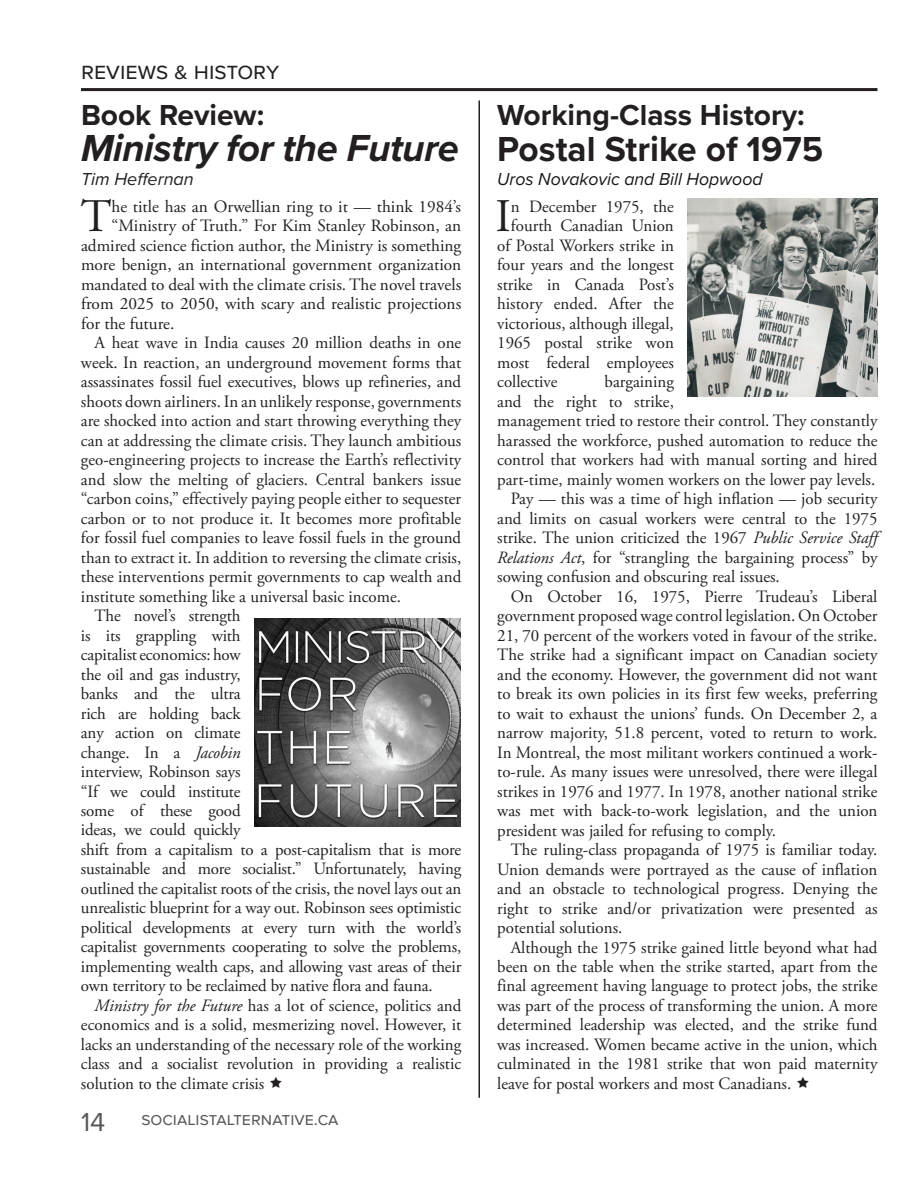
<style>
.page{position:relative;width:918px;height:1188px;background:#fff}
.page>*{position:absolute;margin:0;border:0;box-sizing:border-box;transform-origin:0 0}
.t1{font:46.65px "Adobe Garamond Pro";color:#231f20}
.t2{font:italic 700 39px "Proxima Nova";letter-spacing:-.01em;color:#231f20}
.t3{font:700 36px "Proxima Nova";color:#231f20}
.t4{font:700 30px "Proxima Nova";color:#231f20}
.t5{font:27px "Proxima Nova";color:#57585a}
.t6{font:24px "Proxima Nova";color:#231f20}
.t7{font:italic 18px "Proxima Nova";color:#181717}
.t8{font:18px "Proxima Nova";color:#57585a}
.t9{font:italic 18px "Proxima Nova";color:#231f20}
.t10{font:17.25px "Adobe Garamond Pro";color:#231f20}
.s1{font-style:italic}
</style>
<div class="page">
<hr style="left:81px;top:88px;width:796px;height:3px;background:#231f20">
<hr style="left:478px;top:100px;width:2px;height:998px;background:#231f20">
<img style="left:254px;top:619px;width:206px;height:207px">
<img style="left:687px;top:199px;width:191px;height:197px">
<h3 class="t6" style="left:81px;top:53px;width:200px">reviews &amp; history</h3>
<h3 class="t4" style="left:81px;top:92px;width:185px">Book Review:</h3>
<h2 class="t2" style="left:81px;top:119px;width:379px">Ministry for the Future</h2>
<p class="t9" style="left:81px;top:165px;width:114px">Tim Heffernan</p>
<h1 class="t1" style="left:81px;top:188px;width:32px">T</h1>
<p class="t10" style="left:111px;top:196px;width:351px">he title has an Orwellian ring to it — think 1984’s</p>
<p class="t10" style="left:111px;top:215px;width:351px">“Ministry of Truth.” For Kim Stanley Robinson, an</p>
<p class="t10" style="left:81px;top:235px;width:382px">admired science fiction author, the Ministry is something</p>
<p class="t10" style="left:81px;top:254px;width:382px">more benign, an international government organization</p>
<p class="t10" style="left:81px;top:274px;width:382px">mandated to deal with the climate crisis. The novel travels</p>
<p class="t10" style="left:81px;top:293px;width:382px">from 2025 to 2050, with scary and realistic projections</p>
<p class="t10" style="left:81px;top:313px;width:95px">for the future.</p>
<p class="t10" style="left:95px;top:332px;width:368px">A heat wave in India causes 20 million deaths in one</p>
<p class="t10" style="left:81px;top:352px;width:382px">week. In reaction, an underground movement forms that</p>
<p class="t10" style="left:81px;top:371px;width:382px">assassinates fossil fuel executives, blows up refineries, and</p>
<p class="t10" style="left:81px;top:391px;width:382px">shoots down airliners. In an unlikely response, governments</p>
<p class="t10" style="left:81px;top:410px;width:382px">are shocked into action and start throwing everything they</p>
<p class="t10" style="left:81px;top:430px;width:382px">can at addressing the climate crisis. They launch ambitious</p>
<p class="t10" style="left:81px;top:449px;width:382px">geo-engineering projects to increase the Earth’s reflectivity</p>
<p class="t10" style="left:81px;top:469px;width:382px">and slow the melting of glaciers. Central bankers issue</p>
<p class="t10" style="left:81px;top:488px;width:382px">“carbon coins,” effectively paying people either to sequester</p>
<p class="t10" style="left:81px;top:508px;width:382px">carbon or to not produce it. It becomes more profitable</p>
<p class="t10" style="left:81px;top:527px;width:382px">for fossil fuel companies to leave fossil fuels in the ground</p>
<p class="t10" style="left:81px;top:547px;width:382px">than to extract it. In addition to reversing the climate crisis,</p>
<p class="t10" style="left:81px;top:566px;width:382px">these interventions permit governments to cap wealth and</p>
<p class="t10" style="left:81px;top:586px;width:321px">institute something like a universal basic income.</p>
<p class="t10" style="left:95px;top:605px;width:148px">The novel’s strength</p>
<p class="t10" style="left:81px;top:625px;width:161px">is its grappling with</p>
<p class="t10" style="left:81px;top:644px;width:161px">capitalist economics: how</p>
<p class="t10" style="left:81px;top:664px;width:161px">the oil and gas industry,</p>
<p class="t10" style="left:81px;top:683px;width:161px">banks and the ultra</p>
<p class="t10" style="left:81px;top:703px;width:161px">rich are holding back</p>
<p class="t10" style="left:81px;top:722px;width:161px">any action on climate</p>
<p class="t10" style="left:81px;top:742px;width:161px">change. In a <span class="s1">Jacobin</span></p>
<p class="t10" style="left:81px;top:761px;width:161px">interview, Robinson says</p>
<p class="t10" style="left:81px;top:781px;width:161px">“If we could institute</p>
<p class="t10" style="left:81px;top:800px;width:161px">some of these good</p>
<p class="t10" style="left:81px;top:820px;width:161px">ideas, we could quickly</p>
<p class="t10" style="left:81px;top:839px;width:382px">shift from a capitalism to a post-capitalism that is more</p>
<p class="t10" style="left:81px;top:859px;width:382px">sustainable and more socialist.” Unfortunately, having</p>
<p class="t10" style="left:81px;top:878px;width:382px">outlined the capitalist roots of the crisis, the novel lays out an</p>
<p class="t10" style="left:81px;top:898px;width:382px">unrealistic blueprint for a way out. Robinson sees optimistic</p>
<p class="t10" style="left:81px;top:917px;width:382px">political developments at every turn with the world’s</p>
<p class="t10" style="left:81px;top:937px;width:382px">capitalist governments cooperating to solve the problems,</p>
<p class="t10" style="left:81px;top:956px;width:382px">implementing wealth caps, and allowing vast areas of their</p>
<p class="t10" style="left:81px;top:976px;width:353px">own territory to be reclaimed by native flora and fauna.</p>
<p class="t10" style="left:95px;top:995px;width:368px"><span class="s1">Ministry for the Future</span> has a lot of science, politics and</p>
<p class="t10" style="left:81px;top:1015px;width:382px">economics and is a solid, mesmerizing novel. However, it</p>
<p class="t10" style="left:81px;top:1034px;width:382px">lacks an understanding of the necessary role of the working</p>
<p class="t10" style="left:81px;top:1054px;width:382px">class and a socialist revolution in providing a realistic</p>
<p class="t10" style="left:81px;top:1073px;width:185px">solution to the climate crisis</p>
<h3 class="t5" style="left:81px;top:1102px;width:26px">14</h3>
<p class="t8" style="left:141px;top:1106px;width:198px">socialistalternative.ca</p>
<h3 class="t4" style="left:497px;top:92px;width:309px">Working-Class History:</h3>
<h3 class="t3" style="left:497px;top:122px;width:327px">Postal Strike of 1975</h3>
<p class="t7" style="left:497px;top:165px;width:267px">Uros Novakovic and Bill Hopwood</p>
<h1 class="t1" style="left:495px;top:188px;width:17px">I</h1>
<p class="t10" style="left:511px;top:196px;width:164px">n December 1975, the</p>
<p class="t10" style="left:511px;top:215px;width:164px">fourth Canadian Union</p>
<p class="t10" style="left:497px;top:235px;width:178px">of Postal Workers strike in</p>
<p class="t10" style="left:497px;top:254px;width:178px">four years and the longest</p>
<p class="t10" style="left:497px;top:274px;width:178px">strike in Canada Post’s</p>
<p class="t10" style="left:497px;top:293px;width:178px">history ended. After the</p>
<p class="t10" style="left:497px;top:313px;width:178px">victorious, although illegal,</p>
<p class="t10" style="left:497px;top:332px;width:178px">1965 postal strike won</p>
<p class="t10" style="left:497px;top:352px;width:178px">most federal employees</p>
<p class="t10" style="left:497px;top:371px;width:62px">collective</p>
<p class="t10" style="left:605px;top:371px;width:71px">bargaining</p>
<p class="t10" style="left:497px;top:391px;width:178px">and the right to strike,</p>
<p class="t10" style="left:497px;top:410px;width:382px">management tried to restore their control. They constantly</p>
<p class="t10" style="left:497px;top:430px;width:382px">harassed the workforce, pushed automation to reduce the</p>
<p class="t10" style="left:497px;top:449px;width:382px">control that workers had with manual sorting and hired</p>
<p class="t10" style="left:497px;top:469px;width:379px">part-time, mainly women workers on the lower pay levels.</p>
<p class="t10" style="left:511px;top:488px;width:368px">Pay — this was a time of high inflation — job security</p>
<p class="t10" style="left:497px;top:508px;width:382px">and limits on casual workers were central to the 1975</p>
<p class="t10" style="left:497px;top:527px;width:382px">strike. The union criticized the 1967 <span class="s1">Public Service Staff</span></p>
<p class="t10" style="left:497px;top:547px;width:382px"><span class="s1">Relations Act</span>, for “strangling the bargaining process” by</p>
<p class="t10" style="left:497px;top:566px;width:284px">sowing confusion and obscuring real issues.</p>
<p class="t10" style="left:511px;top:586px;width:368px">On October 16, 1975, Pierre Trudeau’s Liberal</p>
<p class="t10" style="left:497px;top:605px;width:382px">government proposed wage control legislation. On October</p>
<p class="t10" style="left:497px;top:625px;width:382px">21, 70 percent of the workers voted in favour of the strike.</p>
<p class="t10" style="left:497px;top:644px;width:382px">The strike had a significant impact on Canadian society</p>
<p class="t10" style="left:497px;top:664px;width:382px">and the economy. However, the government did not want</p>
<p class="t10" style="left:497px;top:683px;width:382px">to break its own policies in its first few weeks, preferring</p>
<p class="t10" style="left:497px;top:703px;width:382px">to wait to exhaust the unions’ funds. On December 2, a</p>
<p class="t10" style="left:497px;top:722px;width:382px">narrow majority, 51.8 percent, voted to return to work.</p>
<p class="t10" style="left:497px;top:742px;width:382px">In Montreal, the most militant workers continued a work-</p>
<p class="t10" style="left:497px;top:761px;width:382px">to-rule. As many issues were unresolved, there were illegal</p>
<p class="t10" style="left:497px;top:781px;width:382px">strikes in 1976 and 1977. In 1978, another national strike</p>
<p class="t10" style="left:497px;top:800px;width:382px">was met with back-to-work legislation, and the union</p>
<p class="t10" style="left:497px;top:820px;width:280px">president was jailed for refusing to comply.</p>
<p class="t10" style="left:511px;top:839px;width:368px">The ruling-class propaganda of 1975 is familiar today.</p>
<p class="t10" style="left:497px;top:859px;width:382px">Union demands were portrayed as the cause of inflation</p>
<p class="t10" style="left:497px;top:878px;width:382px">and an obstacle to technological progress. Denying the</p>
<p class="t10" style="left:497px;top:898px;width:382px">right to strike and/or privatization were presented as</p>
<p class="t10" style="left:497px;top:917px;width:127px">potential solutions.</p>
<p class="t10" style="left:511px;top:937px;width:368px">Although the 1975 strike gained little beyond what had</p>
<p class="t10" style="left:497px;top:956px;width:382px">been on the table when the strike started, apart from the</p>
<p class="t10" style="left:497px;top:976px;width:382px">final agreement having language to protect jobs, the strike</p>
<p class="t10" style="left:497px;top:995px;width:382px">was part of the process of transforming the union. A more</p>
<p class="t10" style="left:497px;top:1015px;width:382px">determined leadership was elected, and the strike fund</p>
<p class="t10" style="left:497px;top:1034px;width:382px">was increased. Women became active in the union, which</p>
<p class="t10" style="left:497px;top:1054px;width:382px">culminated in the 1981 strike that won paid maternity</p>
<p class="t10" style="left:497px;top:1073px;width:296px">leave for postal workers and most Canadians.</p>
</div>
